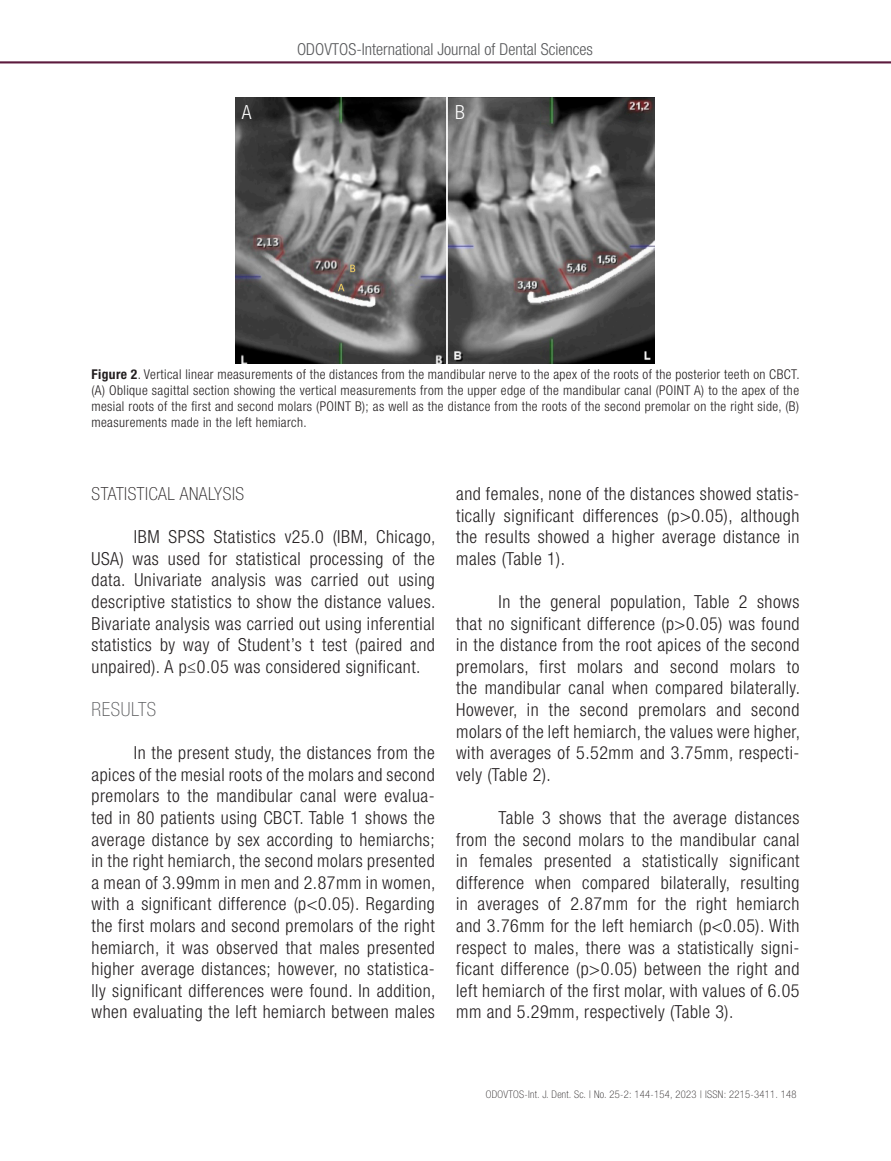
<style>
.page{position:relative;width:891px;height:1161px;background:#fff}
.page>*{position:absolute;margin:0;border:0;box-sizing:border-box;transform-origin:0 0}
.Subtitulo_1{font:100 condensed 19.5px "Helvetica Neue LT Std";letter-spacing:.03em;color:#57585a}
.Texto_general_sin_sa{font:300 condensed 19.5px "Helvetica Neue LT Std";color:#fff}
.Texto_general_con_sa{font:300 condensed 18px/21.6px "Helvetica Neue LT Std";letter-spacing:.03em;color:#231f20;text-align:justify}
.Subtítulo_2{font:100 condensed 18px "Helvetica Neue LT Std";letter-spacing:.03em;color:#231f20}
.t1{font:300 condensed 16.5px "Helvetica Neue LT Std";color:#57585a}
.fuentes_de_tablas{font:300 condensed 13.5px/16.2px "Helvetica Neue LT Std";letter-spacing:.03em;color:#231f20;text-align:justify}
.t2{font:100 condensed 10.5px "Helvetica Neue LT Std";letter-spacing:.03em;color:#231f20}
.s1{font-weight:700}
</style>
<div class="page">
<svg style="left:0;top:61px;width:891px;height:2px;background:#78415e"></svg>
<img style="left:236px;top:98px;width:419px;height:265px">
<p class="t1" style="left:297px;top:40px;width:297px">ODOVTOS-International Journal of Dental Sciences</p>
<p class="Texto_general_sin_sa" style="left:242px;top:100px;width:11px">A</p>
<p class="Texto_general_sin_sa" style="left:455px;top:100px;width:11px">B</p>
<p class="fuentes_de_tablas" style="left:91px;top:366px;width:710px"><span class="s1">Figure 2</span>. Vertical linear measurements of the distances from the mandibular nerve to the apex of the roots of the posterior teeth on CBCT. (A) Oblique sagittal section showing the vertical measurements from the upper edge of the mandibular canal (POINT A) to the apex of the mesial roots of the first and second molars (POINT B); as well as the distance from the roots of the second premolar on the right side, (B) measurements made in the left hemiarch.</p>
<p class="Subtítulo_2" style="left:91px;top:484px;width:154px">STATISTICAL ANALYSIS</p>
<p class="Texto_general_con_sa" style="left:91px;top:526px;width:346px;text-indent:43px">IBM SPSS Statistics v25.0 (IBM, Chicago, USA) was used for statistical processing of the data. Univariate analysis was carried out using descriptive statistics to show the distance values.<br>Bivariate analysis was carried out using inferential statistics by way of Student’s t test (paired and unpaired). A p≤0.05 was considered significant.</p>
<p class="Subtitulo_1" style="left:91px;top:698px;width:66px">RESULTS</p>
<p class="Texto_general_con_sa" style="left:91px;top:742px;width:346px;text-indent:43px">In the present study, the distances from the apices of the mesial roots of the molars and second premolars to the mandibular canal were evalua&shy;ted in 80 patients using CBCT. Table 1 shows the average distance by sex according to hemiarchs; in the right hemiarch, the second molars presented a mean of 3.99mm in men and 2.87mm in women, with a significant difference (p&lt;0.05). Regarding the first molars and second premolars of the right hemiarch, it was observed that males presented higher average distances; however, no statistica&shy;lly significant differences were found. In addition, when evaluating the left hemiarch between males</p>
<p class="Texto_general_con_sa" style="left:456px;top:483px;width:345px">and females, none of the distances showed statis&shy;tically significant differences (p&gt;0.05), although the results showed a higher average distance in males (Table 1).</p>
<p class="Texto_general_con_sa" style="left:456px;top:591px;width:346px;text-indent:43px">In the general population, Table 2 shows that no significant difference (p&gt;0.05) was found in the distance from the root apices of the second premolars, first molars and second molars to the mandibular canal when compared bilaterally.<br>However, in the second premolars and second molars of the left hemiarch, the values were higher, with averages of 5.52mm and 3.75mm, respecti&shy;vely (Table 2).</p>
<p class="Texto_general_con_sa" style="left:456px;top:807px;width:345px;text-indent:43px">Table 3 shows that the average distances from the second molars to the mandibular canal in females presented a statistically significant difference when compared bilaterally, resulting in averages of 2.87mm for the right hemiarch and 3.76mm for the left hemiarch (p&lt;0.05). With respect to males, there was a statistically signi&shy;ficant difference (p&gt;0.05) between the right and left hemiarch of the first molar, with values of 6.05 mm and 5.29mm, respectively (Table 3).</p>
<p class="t2" style="left:486px;top:1088px;width:312px">ODOVTOS-Int. J. Dent. Sc. | No. 25-2: 144-154, 2023 | ISSN: 2215-3411. 148</p>
</div>
